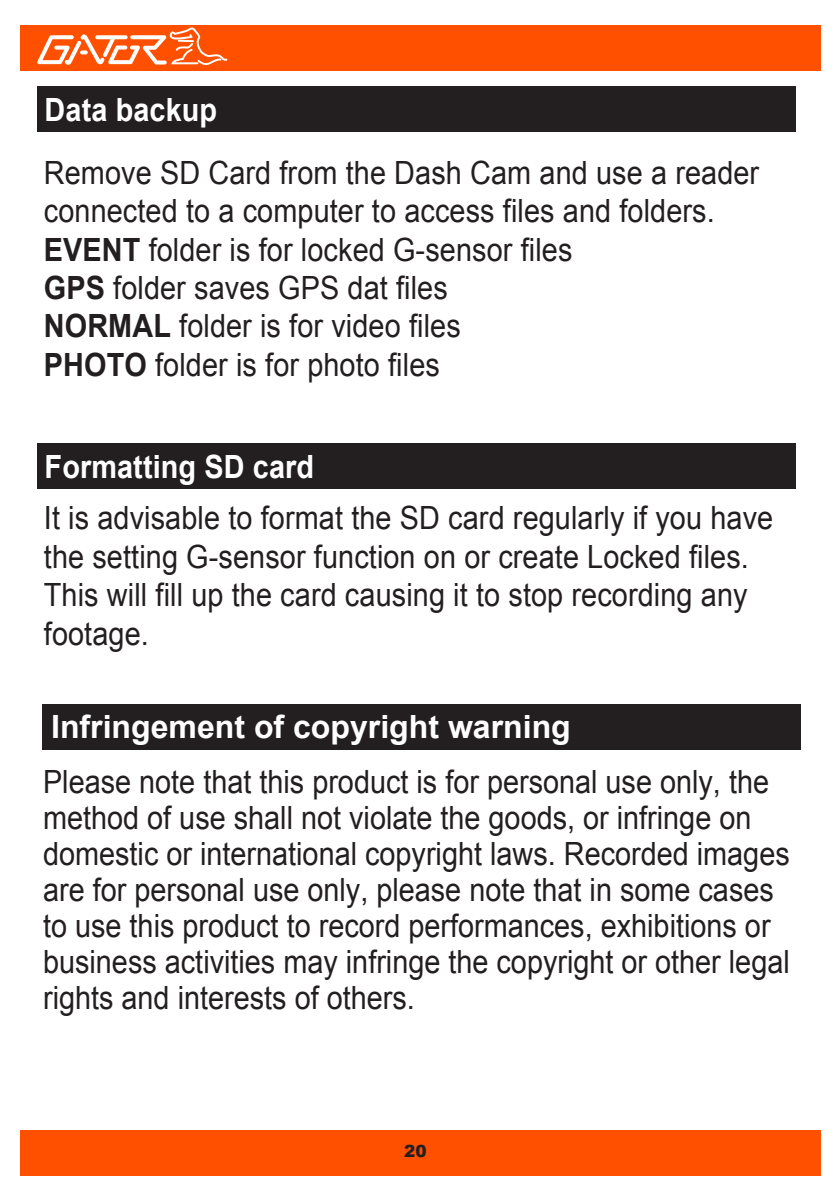
<style>
.page{position:relative;width:840px;height:1191px;background:#fff}
.page>*{position:absolute;margin:0;border:0;box-sizing:border-box;transform-origin:0 0}
.t1{font:32px/38.4px "Arial";color:#231f20;scale:.9 1}
.t2{font:700 32px "Arial";color:#fff}
.t3{font:700 32px "Arial";color:#fff;scale:.9 1}
.t4{font:900 16.8px "Arial";color:#231f20}
.s1{font-weight:700}
</style>
<div class="page">
<div style="left:21px;top:1130px;width:799px;height:46px;background:#ff5000"></div>
<div style="left:21px;top:25px;width:799px;height:46px;background:#ff5000"></div>
<svg style="left:37px;top:27px;width:190px;height:39px"></svg>
<div style="left:37px;top:87px;width:758px;height:45px;background:#231f20"></div>
<div style="left:37px;top:443px;width:758px;height:46px;background:#231f20"></div>
<div style="left:42px;top:704px;width:758px;height:45px;background:#231f20"></div>
<p class="t3" style="left:45px;top:89px;width:193px">Data backup</p>
<p class="t1" style="left:44px;top:154px;width:795px">Remove SD Card from the Dash Cam and use a reader connected to a computer to access files and folders.<br><span class="s1">EVENT</span> folder is for locked G-sensor files<br><span class="s1">GPS</span> folder saves GPS dat files<br><span class="s1">NORMAL</span> folder is for video files<br><span class="s1">PHOTO</span> folder is for photo files</p>
<p class="t3" style="left:45px;top:445px;width:301px">Formatting SD card</p>
<p class="t1" style="left:44px;top:499px;width:811px">It is advisable to format the SD card regularly if you have the setting G-sensor function on or create Locked files.<br>This will fill up the card causing it to stop recording any footage.</p>
<p class="t2" style="left:51px;top:706px;width:521px">Infringement of copyright warning</p>
<p class="t1" style="left:43px;top:764px;width:830px;line-height:36px">Please note that this product is for personal use only, the method of use shall not violate the goods, or infringe on domestic or international copyright laws. Recorded images are for personal use only, please note that in some cases to use this product to record performances, exhibitions or business activities may infringe the copyright or other legal rights and interests of others.</p>
<p class="t4" style="left:404px;top:1139px;width:24px">20</p>
</div>
